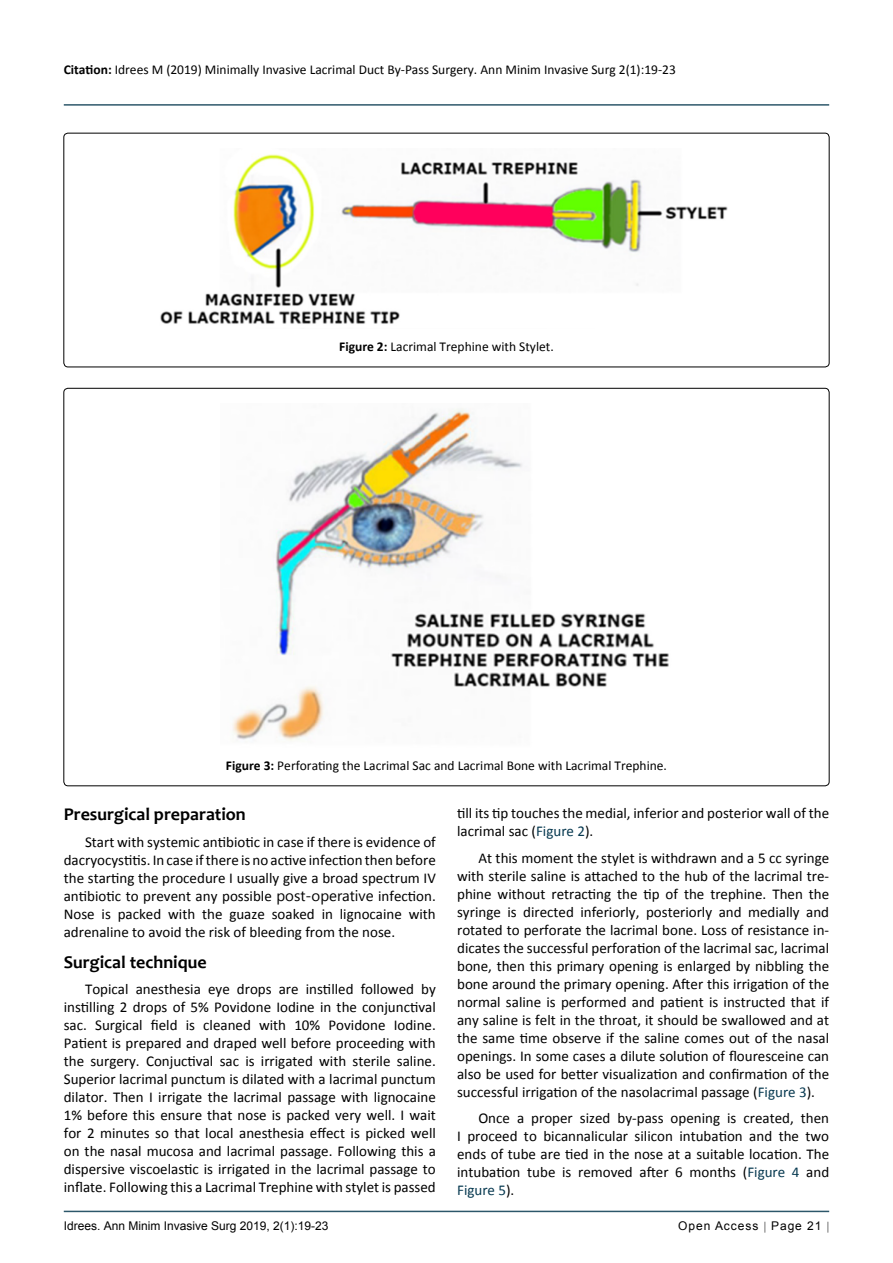
<style>
.page{position:relative;width:893px;height:1263px;background:#fff}
.page>*{position:absolute;margin:0;border:0;box-sizing:border-box;transform-origin:0 0}
.t1{font:700 18px "Candara";color:#000}
.t2{font:15px/18px "Calibri";color:#000;text-align:justify}
.t3{font:13.5px "Calibri";color:#000}
.t4{font:12px "Arial";color:#000}
.t5{font:12px "Arial";letter-spacing:.08em;color:#000}
.s1{font-weight:700}
.s2{font-family:"Segoe UI"}
.s3{color:#073950}
</style>
<div class="page">
<hr style="left:64px;top:1211px;width:765px;height:1px;background:#073950">
<hr style="left:64px;top:104px;width:765px;height:2px;background:#073950">
<div style="left:64px;top:133px;width:765px;height:234px;border:1px solid #000;border-radius:4px"></div>
<img style="left:160px;top:154px;width:568px;height:170px">
<img style="left:232px;top:408px;width:437px;height:333px">
<p class="t3" style="left:64px;top:61px;width:614px"><span class="s1">Citation:</span> Idrees M (2019) Minimally Invasive Lacrimal Duct By-Pass Surgery. Ann Minim Invasive Surg 2(1):19-23</p>
<p class="t3" style="left:339px;top:338px;width:216px"><span class="s1">Figure 2:</span> Lacrimal Trephine with Stylet.</p>
<p class="t3" style="left:226px;top:757px;width:443px"><span class="s1">Figure 3:</span> Perforating the Lacrimal Sac and Lacrimal Bone with Lacrimal Trephine.</p>
<p class="t1" style="left:64px;top:803px;width:184px">Presurgical preparation</p>
<p class="t2" style="left:64px;top:833px;width:374px;text-indent:21px">Start with systemic antibiotic in case if there is evidence of dacryocystitis. In case if there is no active infection then before the starting the procedure I usually give a broad spectrum IV antibiotic to prevent any possible <span class="s2">post-operative</span> infection.<br>Nose is packed with the guaze soaked in lignocaine with adrenaline to avoid the risk of bleeding from the nose.</p>
<p class="t1" style="left:64px;top:950px;width:144px">Surgical technique</p>
<p class="t2" style="left:64px;top:980px;width:374px;text-indent:21px">Topical anesthesia eye drops are instilled followed by instilling 2 drops of 5% Povidone Iodine in the conjunctival sac. Surgical field is cleaned with 10% Povidone Iodine.<br>Patient is prepared and draped well before proceeding with the surgery. Conjuctival sac is irrigated with sterile saline.<br>Superior lacrimal punctum is dilated with a lacrimal punctum dilator. Then I irrigate the lacrimal passage with lignocaine 1% before this ensure that nose is packed very well. I wait for 2 minutes so that local anesthesia effect is picked well on the nasal mucosa and lacrimal passage. Following this a dispersive viscoelastic is irrigated in the lacrimal passage to inflate. Following this a Lacrimal Trephine with stylet is passed</p>
<p class="t2" style="left:457px;top:804px;width:374px">till its tip touches the medial, inferior and posterior wall of the lacrimal sac (<span class="s3">Figure 2</span>).</p>
<p class="t2" style="left:457px;top:849px;width:374px;text-indent:21px">At this moment the stylet is withdrawn and a 5 cc syringe with sterile saline is attached to the hub of the lacrimal tre&shy;phine without retracting the tip of the trephine. Then the syringe is directed inferiorly, posteriorly and medially and rotated to perforate the lacrimal bone. Loss of resistance in&shy;dicates the successful perforation of the lacrimal sac, lacrimal bone, then this primary opening is enlarged by nibbling the bone around the primary opening. After this irrigation of the normal saline is performed and patient is instructed that if any saline is felt in the throat, it should be swallowed and at the same time observe if the saline comes out of the nasal openings. In some cases a dilute solution of flouresceine can also be used for better visualization and confirmation of the successful irrigation of the nasolacrimal passage (<span class="s3">Figure 3</span>).</p>
<p class="t2" style="left:457px;top:1109px;width:374px;text-indent:21px">Once a proper sized by-pass opening is created, then I proceed to bicannalicular silicon intubation and the two ends of tube are tied in the nose at a suitable location. The intubation tube is removed after 6 months (<span class="s3">Figure 4</span> and <span class="s3">Figure 5</span>).</p>
<p class="t4" style="left:64px;top:1218px;width:266px">Idrees. Ann Minim Invasive Surg 2019, 2(1):19-23</p>
<p class="t5" style="left:678px;top:1218px;width:145px">Open Access Page 21</p>
</div>
